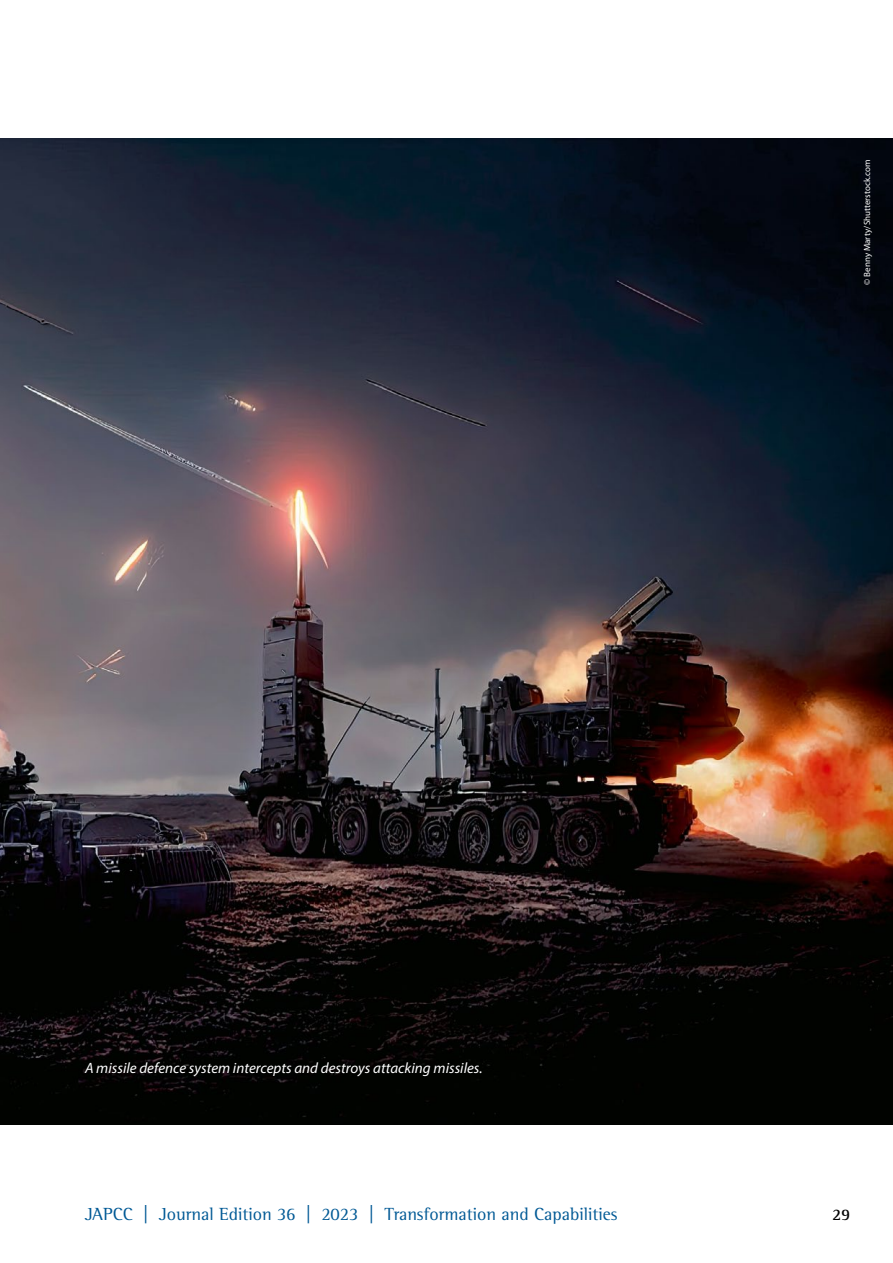
<style>
.page{position:relative;width:893px;height:1263px;background:#fff}
.page>*{position:absolute;margin:0;border:0;box-sizing:border-box;transform-origin:0 0}
.t1{font:18px "Rotis Semi Serif Pro";color:#005995}
.t2{font:700 16.5px "Rotis Semi Serif Pro";color:#000}
.t3{font:italic 15px "Myriad Pro";color:#fff}
.t4{font:9px "Myriad Pro";color:#fff}
</style>
<div class="page">
<img style="left:0;top:138px;width:893px;height:987px">
<p class="t4" style="left:861px;top:285px;width:127px;rotate:-90deg">© Benny Marty/Shutterstock.com</p>
<p class="t3" style="left:85px;top:1058px;width:399px">A missile defence system intercepts and destroys attacking missiles.</p>
<p class="t1" style="left:85px;top:1203px;width:534px">JAPCC | Journal Edition 36 | 2023 | Transformation and Capabilities</p>
<p class="t2" style="left:832px;top:1204px;width:20px">29</p>
</div>
